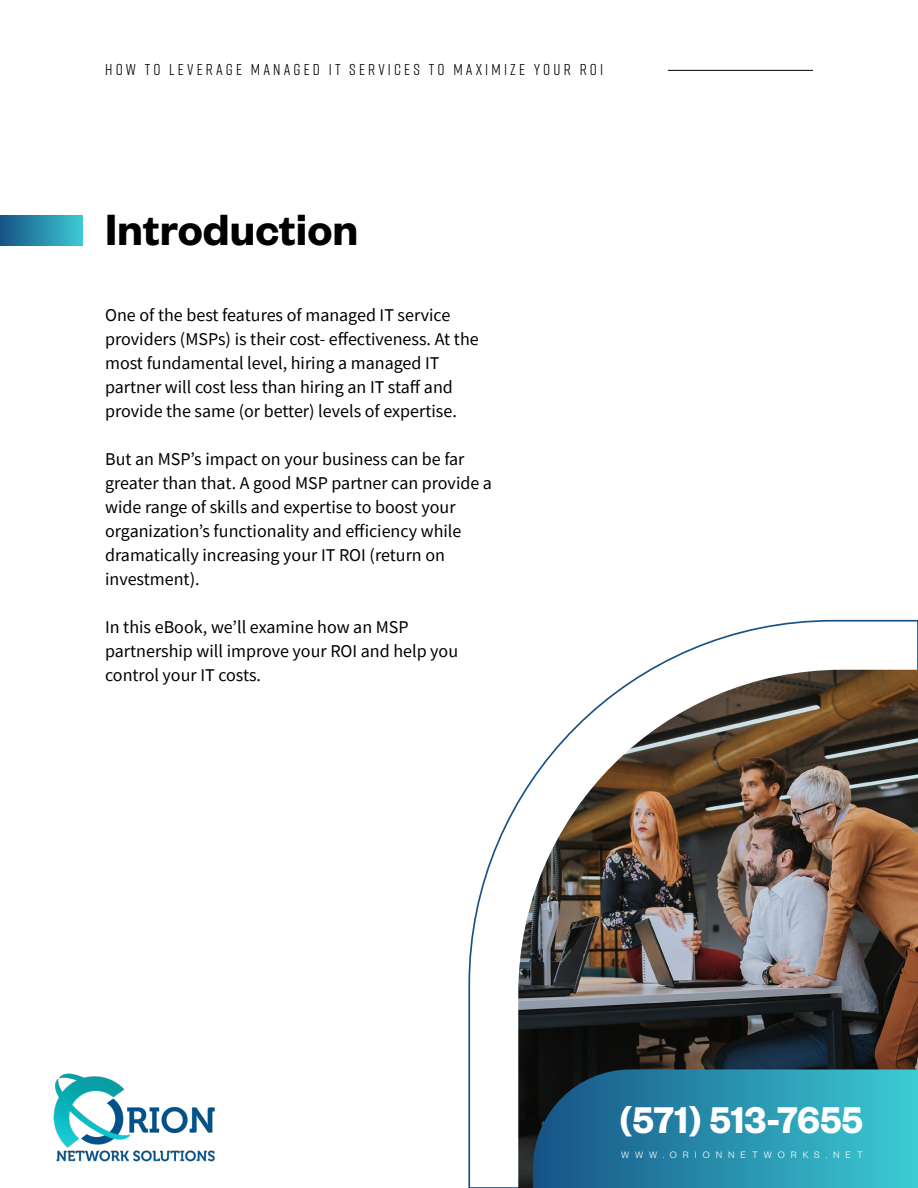
<style>
.page{position:relative;width:918px;height:1188px;background:#fff}
.page>*{position:absolute;margin:0;border:0;box-sizing:border-box;transform-origin:0 0}
.t1{font:600 48px "Founders Grotesk";color:#000}
.t2{font:600 40.8px "Founders Grotesk";letter-spacing:-.005em;color:#fff}
.t3{font:18px/24px "Source Sans Pro";color:#000}
.t4{font:15.75px "Rift";letter-spacing:.2em;color:#000}
.t5{font:300 10.2px "Founders Grotesk";letter-spacing:.58em;color:#fff}
</style>
<div class="page">
<hr style="left:668px;top:70px;width:145px;height:1px;background:#000">
<svg style="left:468px;top:619px;width:450px;height:569px"></svg>
<img style="left:518px;top:670px;width:400px;height:518px">
<div style="left:0;top:215px;width:83px;height:31px;background:linear-gradient(to right,#165286,#3ccbd3)"></div>
<svg style="left:533px;top:1069px;width:385px;height:119px"></svg>
<img style="left:53px;top:1073px;width:162px;height:89px">
<p class="t4" style="left:105px;top:58px;width:499px">HOW TO LEVERAGE MANAGED IT SERVICES TO MAXIMIZE YOUR ROI</p>
<h1 class="t1" style="left:105px;top:200px;width:255px">Introduction</h1>
<p class="t3" style="left:105px;top:303px;width:375px">One of the best features of managed IT service providers (MSPs) is their cost- effectiveness. At the most fundamental level, hiring a managed IT partner will cost less than hiring an IT staff and provide the same (or better) levels of expertise.</p>
<p class="t3" style="left:105px;top:447px;width:388px">But an MSP’s impact on your business can be far greater than that. A good MSP partner can provide a wide range of skills and expertise to boost your organization’s functionality and efficiency while dramatically increasing your IT ROI (return on investment).</p>
<p class="t3" style="left:105px;top:615px;width:355px">In this eBook, we’ll examine how an MSP partnership will improve your ROI and help you control your IT costs.</p>
<h2 class="t2" style="left:619px;top:1094px;width:245px">(571) 513-7655</h2>
<p class="t5" style="left:621px;top:1149px;width:243px">WWW.ORIONNETWORKS.NET</p>
</div>
